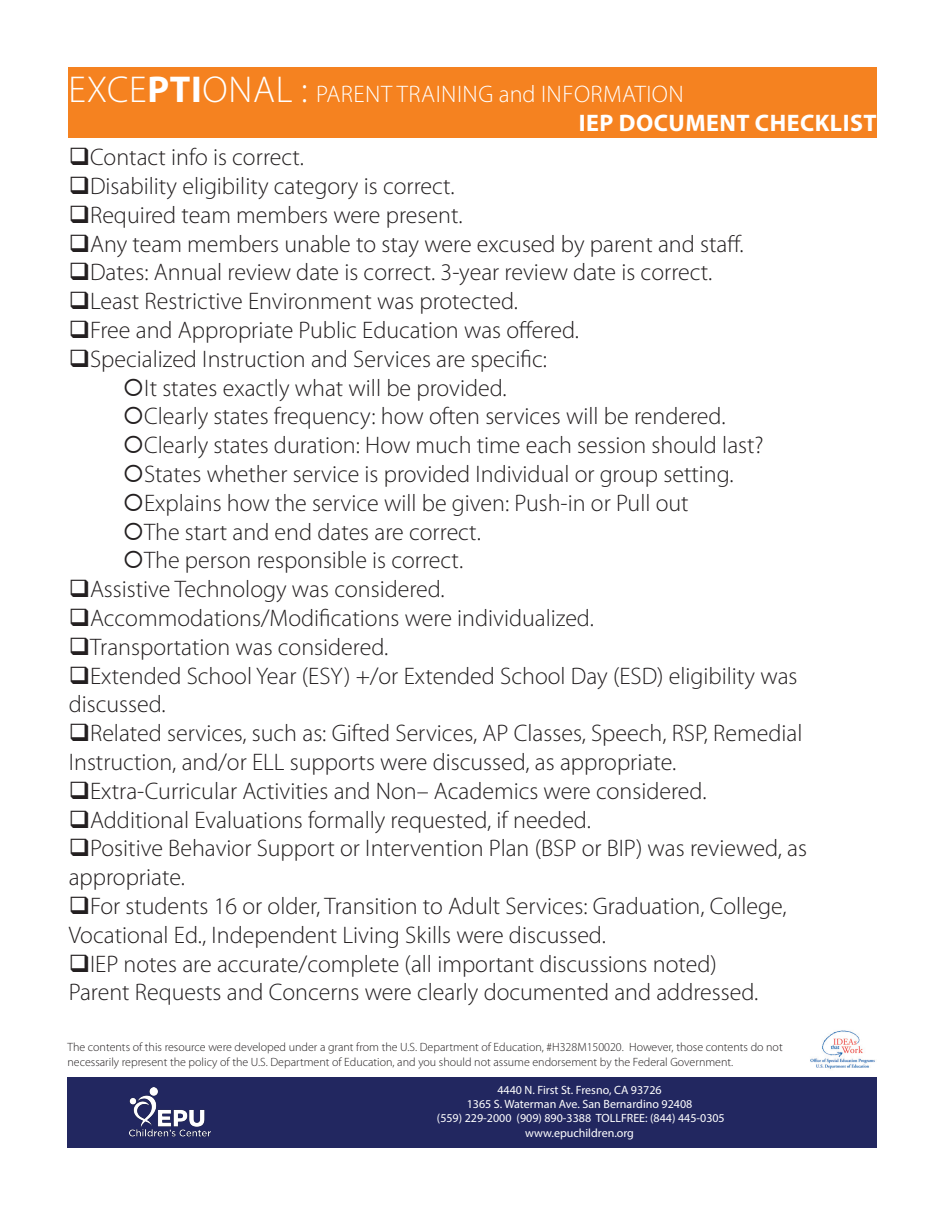
<style>
.page{position:relative;width:945px;height:1215px;background:#fff}
.page>*{position:absolute;margin:0;border:0;box-sizing:border-box;transform-origin:0 0}
.t1{font:300 24px/28.8px "Myriad Pro";color:#231f20}
.t2{font:300 24px "Myriad Pro";letter-spacing:.02em;color:#fff}
.t3{font:700 24px "Myriad Pro";letter-spacing:.02em;color:#fff}
.t4{font:300 12px/14.4px "Myriad Pro";color:#231f20}
.t5{font:12px/14.4px "Myriad Pro";color:#fff;text-align:center}
.s1{font-size:37.5px}
.s2{font-weight:700;font-size:37.5px}
</style>
<div class="page">
<div style="left:68px;top:1077px;width:810px;height:71px;background:#222760"></div>
<div style="left:68px;top:68px;width:809px;height:70px;background:#f58220"></div>
<img style="left:129px;top:1088px;width:81px;height:49px">
<img style="left:810px;top:1030px;width:65px;height:39px">
<p class="t2" style="left:68px;top:80px;width:617px"><span class="s1">EXCE</span><span class="s2">PTI</span><span class="s1">ONAL :</span> PARENT TRAINING and INFORMATION</p>
<p class="t3" style="left:579px;top:107px;width:299px">IEP DOCUMENT CHECKLIST</p>
<p class="t1" style="left:69px;top:143px;width:237px">❑Contact info is correct.</p>
<p class="t1" style="left:69px;top:171px;width:388px">❑Disability eligibility category is correct.</p>
<p class="t1" style="left:69px;top:200px;width:395px">❑Required team members were present.</p>
<p class="t1" style="left:69px;top:229px;width:677px">❑Any team members unable to stay were excused by parent and staff.</p>
<p class="t1" style="left:69px;top:258px;width:645px">❑Dates: Annual review date is correct. 3-year review date is correct.</p>
<p class="t1" style="left:69px;top:287px;width:451px">❑Least Restrictive Environment was protected.</p>
<p class="t1" style="left:69px;top:315px;width:512px">❑Free and Appropriate Public Education was offered.</p>
<p class="t1" style="left:69px;top:344px;width:480px">❑Specialized Instruction and Services are specific:</p>
<p class="t1" style="left:123px;top:373px;width:386px">○It states exactly what will be provided.</p>
<p class="t1" style="left:123px;top:402px;width:604px">○Clearly states frequency: how often services will be rendered.</p>
<p class="t1" style="left:123px;top:431px;width:643px">○Clearly states duration: How much time each session should last?</p>
<p class="t1" style="left:123px;top:459px;width:612px">○States whether service is provided Individual or group setting.</p>
<p class="t1" style="left:123px;top:488px;width:568px">○Explains how the service will be given: Push-in or Pull out</p>
<p class="t1" style="left:123px;top:517px;width:360px">○The start and end dates are correct.</p>
<p class="t1" style="left:123px;top:546px;width:342px">○The person responsible is correct.</p>
<p class="t1" style="left:69px;top:575px;width:378px">❑Assistive Technology was considered.</p>
<p class="t1" style="left:69px;top:603px;width:527px">❑Accommodations/Modifications were individualized.</p>
<p class="t1" style="left:69px;top:632px;width:321px">❑Transportation was considered.</p>
<p class="t1" style="left:69px;top:661px;width:730px">❑Extended School Year (ESY) +/or Extended School Day (ESD) eligibility was discussed.</p>
<p class="t1" style="left:69px;top:719px;width:735px">❑Related services, such as: Gifted Services, AP Classes, Speech, RSP, Remedial<br>Instruction, and/or ELL supports were discussed, as appropriate.</p>
<p class="t1" style="left:69px;top:776px;width:639px">❑Extra-Curricular Activities and Non– Academics were considered.</p>
<p class="t1" style="left:69px;top:805px;width:524px">❑Additional Evaluations formally requested, if needed.</p>
<p class="t1" style="left:69px;top:834px;width:740px">❑Positive Behavior Support or Intervention Plan (BSP or BIP) was reviewed, as appropriate.</p>
<p class="t1" style="left:69px;top:891px;width:719px">❑For students 16 or older, Transition to Adult Services: Graduation, College,<br>Vocational Ed., Independent Living Skills were discussed.</p>
<p class="t1" style="left:69px;top:949px;width:650px">❑IEP notes are accurate/complete (all important discussions noted)</p>
<p class="t1" style="left:69px;top:978px;width:691px">Parent Requests and Concerns were clearly documented and addressed.</p>
<p class="t4" style="left:68px;top:1040px;width:717px">The contents of this resource were developed under a grant from the U.S. Department of Education, #H328M150020. However, those contents do not necessarily represent the policy of the U.S. Department of Education, and you should not assume endorsement by the Federal Government.</p>
<p class="t5" style="left:437px;top:1082px;width:289px">4440 N. First St. Fresno, CA 93726<br>1365 S. Waterman Ave. San Bernardino 92408<br>(559) 229-2000 (909) 890-3388 TOLLFREE: (844) 445-0305</p>
<p class="t5" style="left:525px;top:1125px;width:110px">www.epuchildren.org</p>
</div>
